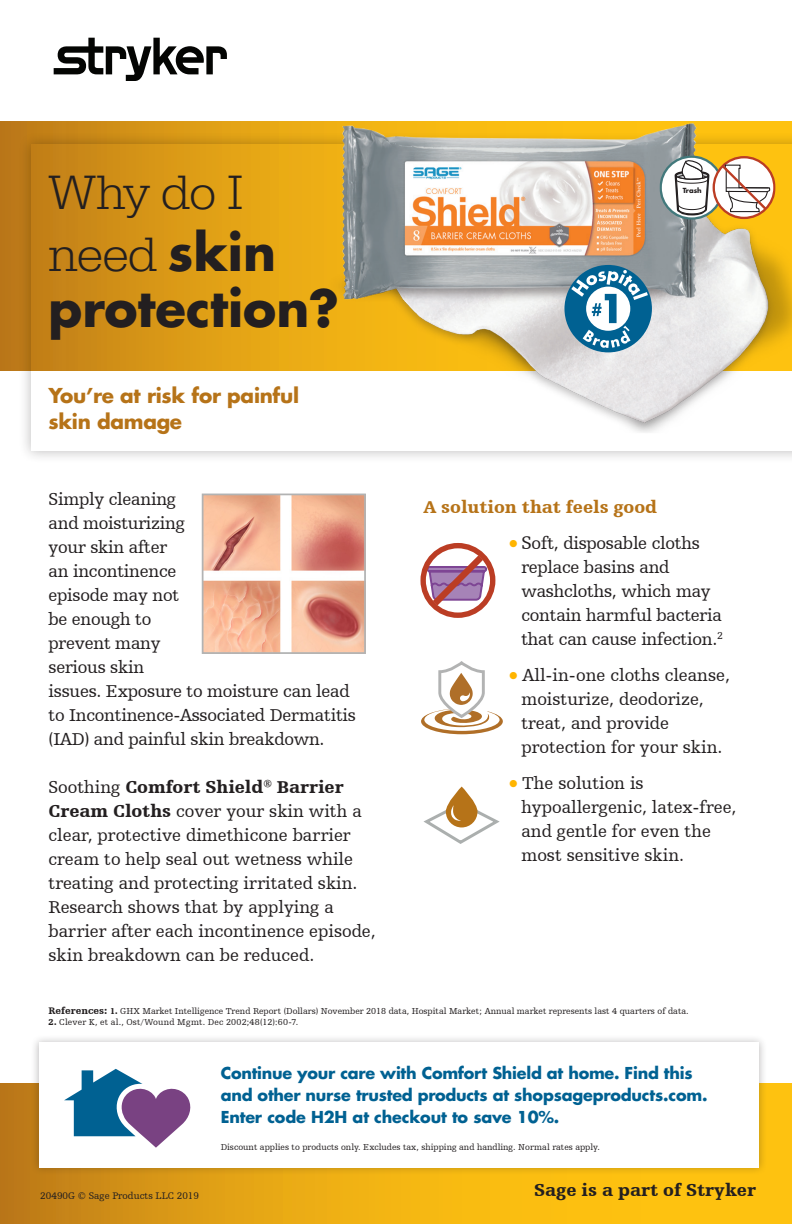
<style>
.page{position:relative;width:792px;height:1224px;background:#fff}
.page>*{position:absolute;margin:0;border:0;box-sizing:border-box;transform-origin:0 0}
.t1{font:300 50px "Egyptienne URW";letter-spacing:-.02em;color:#231f20}
.t2{font:700 50px "Futura For Stryker";color:#231f20}
.t3{font:700 20px "Futura For Stryker";letter-spacing:-.015em;color:#b67318}
.t4{font:18px/24px "Humanist Slabserif 712 BT";color:#231f20}
.t5{font:900 18px "Humanist Slabserif 712 BT";color:#b67318}
.t6{font:900 18px "Humanist Slabserif 712 BT";color:#231f20}
.t7{font:700 16px/22px "Futura For Stryker";letter-spacing:-.015em;color:#006192}
.t8{font:10px "Humanist Slabserif 712 BT";color:#231f20}
.t9{font:9px "Humanist Slabserif 712 BT";color:#231f20}
.t10{font:9px "Humanist Slabserif 712 BT";letter-spacing:.025em;color:#231f20}
.t11{font:700 6.8px "Futura For Stryker";color:#231f20}
.s1{font-family:"Futura For Stryker";font-weight:700}
.s2{font-weight:900}
.s3{color:#ffb500}
.s4{font-size:19px}
.s5{font-weight:900;font-size:10px}
</style>
<div class="page">
<svg style="left:0;top:1083px;width:792px;height:141px;background:#e8aa13"></svg>
<div style="left:19px;top:131px;width:773px;height:333px;background:#231f20;opacity:.3"></div>
<div style="left:31px;top:144px;width:761px;height:307px;background:#fff"></div>
<svg style="left:0;top:121px;width:317px;height:249px;background:#d59416"></svg>
<svg style="left:54px;top:38px;width:173px;height:43px"></svg>
<div style="left:31px;top:1035px;width:736px;height:141px;background:#231f20;opacity:.3"></div>
<div style="left:39px;top:1043px;width:720px;height:125px;background:#fff"></div>
<img style="left:317px;top:121px;width:475px;height:312px">
<div style="left:420px;top:543px;width:75px;height:75px;border:5px solid #bb3d24;border-radius:50%"></div>
<svg style="left:425px;top:548px;width:65px;height:64px"></svg>
<div style="left:564px;top:265px;width:88px;height:87px;background:#006192;border-radius:50%"></div>
<svg style="left:571px;top:270px;width:77px;height:78px"></svg>
<svg style="left:661px;top:157px;width:62px;height:62px"></svg>
<div style="left:660px;top:155px;width:64px;height:65px;border:2px solid #42797c;border-radius:50%"></div>
<svg style="left:673px;top:159px;width:38px;height:70px"></svg>
<svg style="left:714px;top:157px;width:60px;height:61px"></svg>
<div style="left:713px;top:156px;width:63px;height:63px;border:2px solid #bb3d24;border-radius:50%"></div>
<svg style="left:719px;top:162px;width:52px;height:51px"></svg>
<img style="left:205px;top:497px;width:158px;height:154px">
<div style="left:202px;top:494px;width:164px;height:160px;border:2px solid #b2b3b3"></div>
<svg style="left:446px;top:787px;width:32px;height:40px"></svg>
<svg style="left:423px;top:800px;width:77px;height:44px"></svg>
<svg style="left:421px;top:661px;width:82px;height:73px"></svg>
<svg style="left:64px;top:1069px;width:126px;height:79px"></svg>
<p class="t1" style="left:49px;top:164px;width:196px">Why do I</p>
<p class="t1" style="left:49px;top:226px;width:229px">need <span class="s1">skin</span></p>
<p class="t2" style="left:49px;top:275px;width:292px">protection?</p>
<p class="t3" style="left:49px;top:382px;width:252px">You’re at risk for painful</p>
<p class="t3" style="left:49px;top:408px;width:135px">skin damage</p>
<p class="t4" style="left:49px;top:487px;width:309px">Simply cleaning<br>and moisturizing<br>your skin after<br>an incontinence<br>episode may not<br>be enough to<br>prevent many<br>serious skin<br>issues. Exposure to moisture can lead to Incontinence-Associated Dermatitis (IAD) and painful skin breakdown.</p>
<p class="t4" style="left:49px;top:775px;width:329px">Soothing <span class="s2">Comfort Shield</span><sup>®</sup> <span class="s2">Barrier Cream Cloths</span> cover your skin with a clear, protective dimethicone barrier cream to help seal out wetness while treating and protecting irritated skin.<br>Research shows that by applying a barrier after each incontinence episode, skin breakdown can be reduced.</p>
<p class="t11" style="left:683px;top:186px;width:21px">Trash</p>
<p class="t5" style="left:423px;top:496px;width:235px">A solution that feels good</p>
<p class="t4" style="left:521px;top:530px;width:203px;text-indent:-12px"><span class="s3">●</span> <span class="s4">S</span>oft, disposable cloths replace basins and washcloths, which may contain harmful bacteria that can cause infection.<sup>2</sup></p>
<p class="t4" style="left:521px;top:662px;width:210px;text-indent:-12px"><span class="s3">●</span> All-in-one cloths cleanse, moisturize, deodorize, treat, and provide protection for your skin.</p>
<p class="t4" style="left:521px;top:770px;width:217px;text-indent:-12px"><span class="s3">●</span> The solution is hypoallergenic, latex-free, and gentle for even the most sensitive skin.</p>
<p class="t9" style="left:49px;top:1005px;width:642px"><span class="s5">References:</span> <span class="s2">1.</span> GHX Market Intelligence Trend Report (Dollars) November 2018 data, Hospital Market; Annual market represents last 4 quarters of data.</p>
<p class="t10" style="left:49px;top:1016px;width:251px"><span class="s2">2.</span> Clever K, et al., Ost/Wound Mgmt. Dec 2002;48(12):60-7.</p>
<p class="t8" style="left:40px;top:1190px;width:160px">20490G © Sage Products LLC 2019</p>
<p class="t7" style="left:221px;top:1061px;width:488px">Continue your care with Comfort Shield at home. Find this and other nurse trusted products at shopsageproducts.com.<br>Enter code H2H at checkout to save 10%.</p>
<p class="t9" style="left:221px;top:1142px;width:381px">Discount applies to products only. Excludes tax, shipping and handling. Normal rates apply.</p>
<p class="t6" style="left:534px;top:1179px;width:223px">Sage is a part of Stryker</p>
</div>
